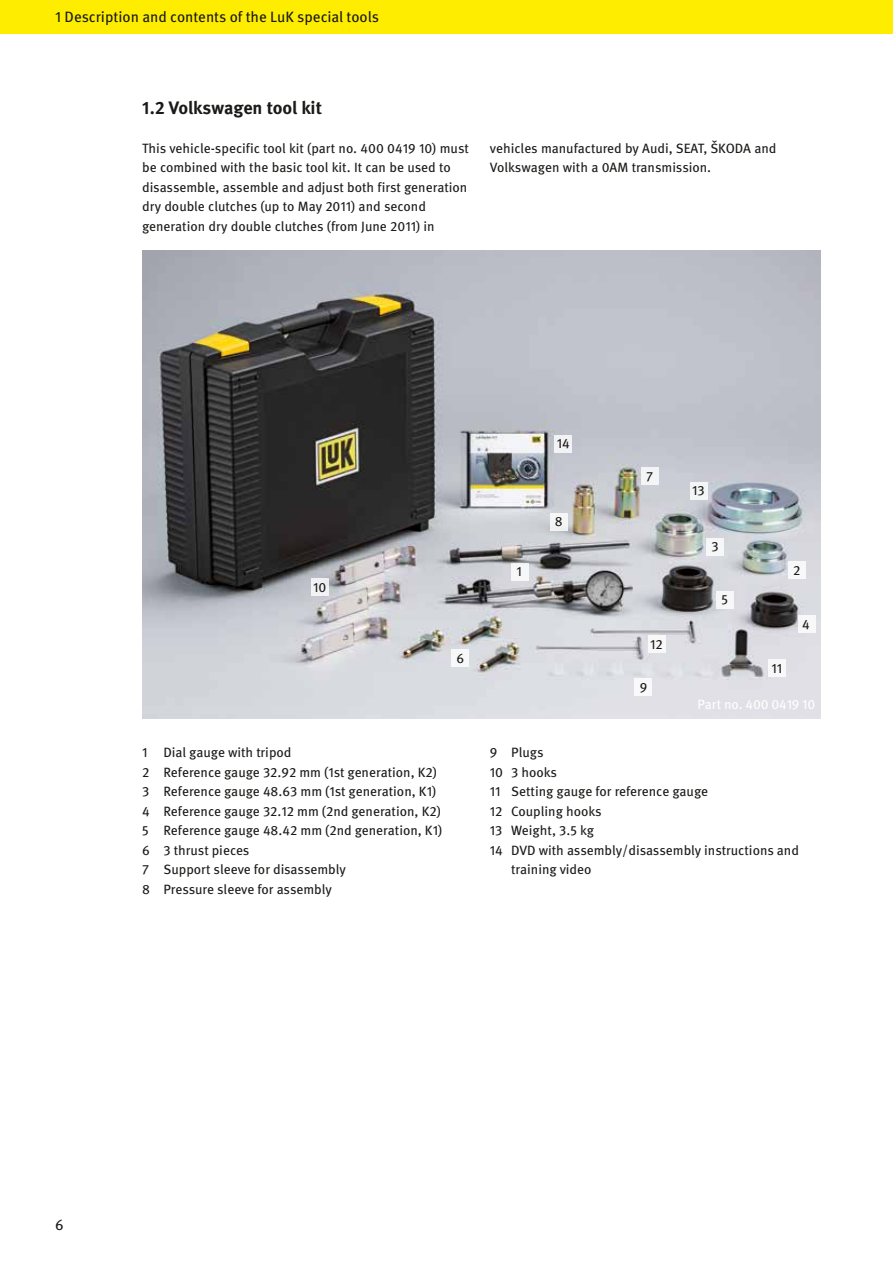
<style>
.page{position:relative;width:893px;height:1263px;background:#fff}
.page>*{position:absolute;margin:0;border:0;box-sizing:border-box;transform-origin:0 0}
.t1{font:700 18px "Meta OT";letter-spacing:-.01em;color:#1a1a18}
.t2{font:15px "Meta OT";color:#1a1a18}
.t3{font:13.5px/19.5px "Meta OT";color:#1a1a18}
.t4{font:13.5px "Meta OT";letter-spacing:-.01em;color:#fff}
</style>
<div class="page">
<div style="left:0;top:0;width:893px;height:34px;background:#ffed00"></div>
<img style="left:142px;top:250px;width:679px;height:468px">
<div style="left:452px;top:650px;width:17px;height:17px;background:#f7f8f9"></div>
<div style="left:716px;top:591px;width:17px;height:17px;background:#f6f7f8"></div>
<div style="left:551px;top:513px;width:17px;height:17px;background:#f5f5f6"></div>
<div style="left:641px;top:468px;width:17px;height:17px;background:#f4f5f6"></div>
<div style="left:511px;top:563px;width:17px;height:17px;background:#f7f7f8"></div>
<div style="left:635px;top:679px;width:17px;height:17px;background:#f9f8fa"></div>
<div style="left:311px;top:579px;width:17px;height:17px;background:#f2f2f4"></div>
<div style="left:648px;top:636px;width:17px;height:17px;background:#f8f8f9"></div>
<div style="left:769px;top:659px;width:17px;height:17px;background:#f8f8f9"></div>
<div style="left:789px;top:562px;width:17px;height:17px;background:#f7f7f9"></div>
<div style="left:707px;top:538px;width:17px;height:17px;background:#f6f7f8"></div>
<div style="left:798px;top:615px;width:17px;height:17px;background:#f8f7f9"></div>
<div style="left:555px;top:435px;width:17px;height:17px;background:#f2f2f4"></div>
<div style="left:690px;top:482px;width:17px;height:17px;background:#f4f5f6"></div>
<p class="t2" style="left:55px;top:8px;width:325px">1 Description and contents of the LuK special tools</p>
<h1 class="t1" style="left:142px;top:96px;width:181px">1.2 Volkswagen tool kit</h1>
<p class="t3" style="left:142px;top:139px;width:328px">This vehicle-specific tool kit (part no. 400 0419 10) must be combined with the basic tool kit. It can be used to disassemble, assemble and adjust both first generation dry double clutches (up to May 2011) and second generation dry double clutches (from June 2011) in</p>
<p class="t3" style="left:490px;top:139px;width:288px">vehicles manufactured by Audi, SEAT, ŠKODA and<br>Volkswagen with a 0AM transmission.</p>
<p class="t3" style="left:313px;top:577px;width:15px">10</p>
<p class="t3" style="left:456px;top:649px;width:9px">6</p>
<p class="t3" style="left:142px;top:743px;width:302px">1 Dial gauge with tripod<br>2 Reference gauge 32.92 mm (1st generation, K2)<br>3 Reference gauge 48.63 mm (1st generation, K1)<br>4 Reference gauge 32.12 mm (2nd generation, K2)<br>5 Reference gauge 48.42 mm (2nd generation, K1)<br>6 3 thrust pieces<br>7 Support sleeve for disassembly<br>8 Pressure sleeve for assembly</p>
<p class="t3" style="left:516px;top:562px;width:7px">1</p>
<p class="t3" style="left:557px;top:434px;width:14px">14</p>
<p class="t3" style="left:555px;top:512px;width:9px">8</p>
<p class="t3" style="left:646px;top:466px;width:8px">7</p>
<p class="t3" style="left:650px;top:634px;width:14px">12</p>
<p class="t3" style="left:640px;top:678px;width:9px">9</p>
<p class="t3" style="left:692px;top:481px;width:14px">13</p>
<p class="t3" style="left:712px;top:537px;width:9px">3</p>
<p class="t3" style="left:722px;top:590px;width:8px">5</p>
<p class="t3" style="left:793px;top:561px;width:9px">2</p>
<p class="t3" style="left:772px;top:658px;width:12px">11</p>
<p class="t3" style="left:802px;top:614px;width:9px">4</p>
<p class="t4" style="left:689px;top:696px;width:118px">Art.-Nr. 400 0240 10</p>
<p class="t4" style="left:697px;top:696px;width:119px">Part no. 400 0419 10</p>
<p class="t3" style="left:490px;top:743px;width:55px">9 Plugs</p>
<p class="t3" style="left:490px;top:763px;width:69px">10 3 hooks</p>
<p class="t3" style="left:490px;top:782px;width:220px">11 Setting gauge for reference gauge</p>
<p class="t3" style="left:490px;top:801px;width:113px">12 Coupling hooks</p>
<p class="t3" style="left:490px;top:821px;width:106px">13 Weight, 3.5 kg</p>
<p class="t3" style="left:490px;top:840px;width:311px">14 DVD with assembly/disassembly instructions and</p>
<p class="t3" style="left:511px;top:860px;width:82px">training video</p>
<p class="t2" style="left:55px;top:1215px;width:10px">6</p>
</div>
